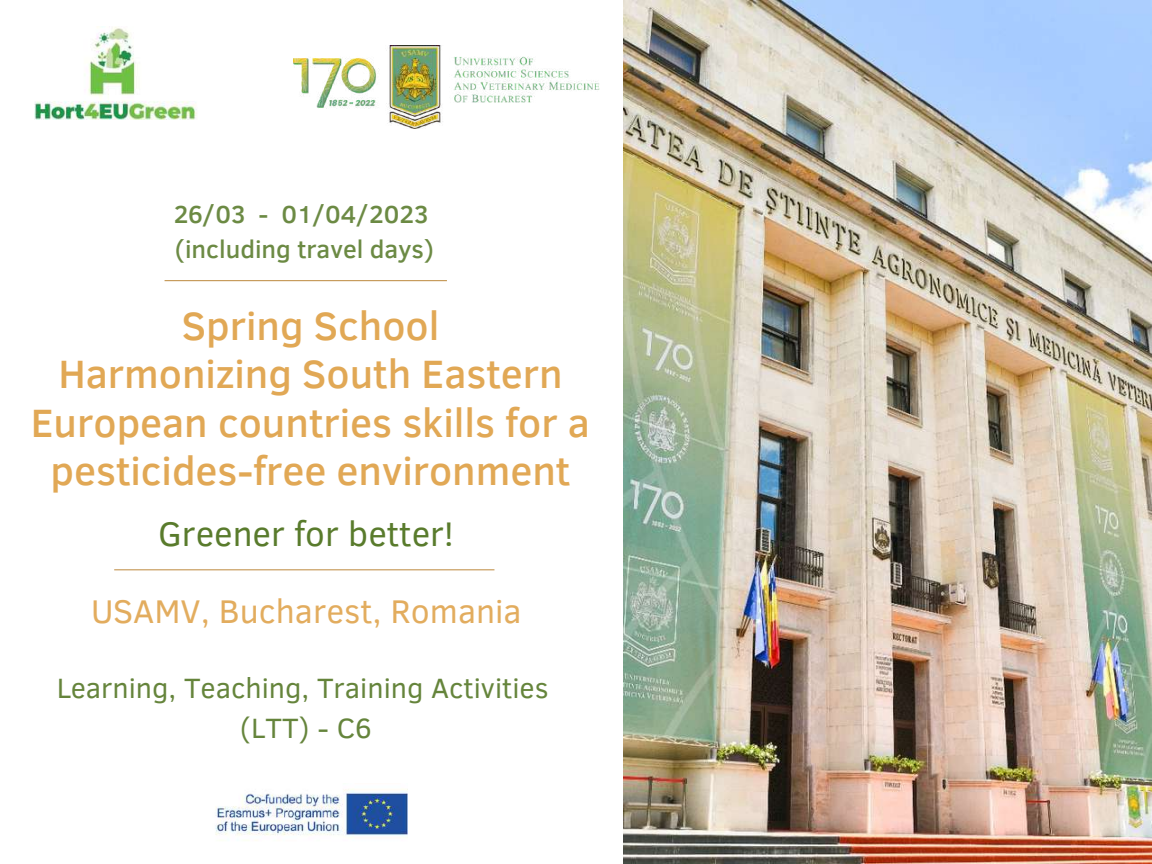
<style>
.page{position:relative;width:1152px;height:864px;background:#fff}
.page>*{position:absolute;margin:0;border:0;box-sizing:border-box;transform-origin:0 0}
.t1{font:500 40.5px/48.3px "Clear Sans";color:#e1a855;text-align:center}
.t2{font:34.95px "Clear Sans";color:#597b2c}
.t3{font:33.6px "Clear Sans";color:#e1a855}
.t4{font:28.65px/39.3px "Clear Sans";color:#597b2c;text-align:center}
.t5{font:500 25.2px/34.8px "Clear Sans";color:#597b2c}
</style>
<div class="page">
<img style="left:624px;top:0;width:528px;height:864px">
<hr style="left:165px;top:280px;width:282px;height:1px;background:#c49653">
<hr style="left:114px;top:569px;width:380px;height:1px;background:#c49653">
<img style="left:293px;top:45px;width:332px;height:83px">
<img style="left:34px;top:26px;width:163px;height:94px">
<img style="left:215px;top:789px;width:192px;height:52px">
<p class="t5" style="left:173px;top:195px;width:262px">26/03 - 01/04/2023 (including travel days)</p>
<p class="t1" style="left:31px;top:299px;width:561px">Spring School<br>Harmonizing South Eastern<br>European countries skills for a pesticides-free environment</p>
<p class="t2" style="left:158px;top:508px;width:297px">Greener for better!</p>
<p class="t3" style="left:90px;top:587px;width:433px">USAMV, Bucharest, Romania</p>
<p class="t4" style="left:56px;top:667px;width:494px">Learning, Teaching, Training Activities (LTT) - C6</p>
</div>
